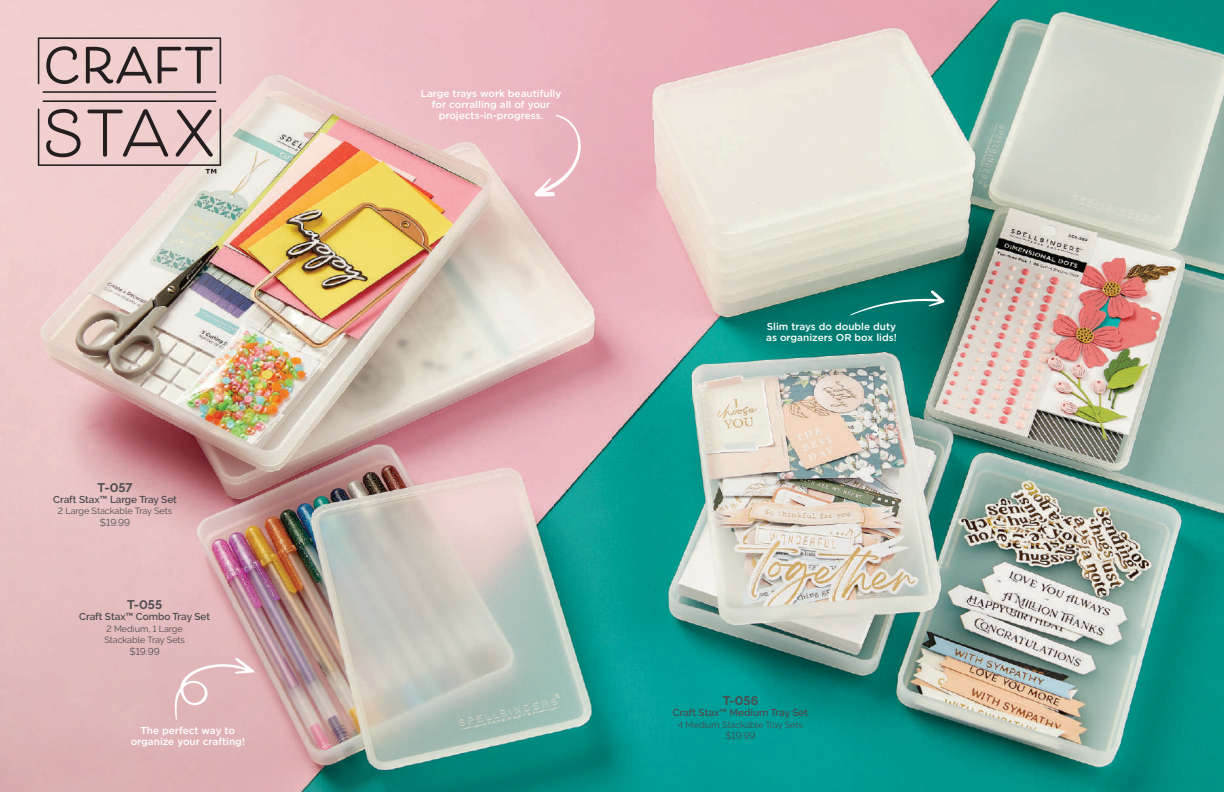
<style>
.page{position:relative;width:1224px;height:792px;background:#fff}
.page>*{position:absolute;margin:0;border:0;box-sizing:border-box;transform-origin:0 0}
.t1{font:700 12.5px "Raleway";color:#4d4c4f}
.t2{font:700 12px "Raleway";color:#fff}
.t3{font:500 10px/11px "Gotham";color:#fff;text-align:center}
.t4{font:600 10px "Raleway";color:#4d4c4f}
.t5{font:10px "Raleway";color:#4d4c4f}
.t6{font:9px/11.5px "Raleway";color:#4d4c4f}
</style>
<div class="page">
<img style="left:0;top:0;width:1224px;height:792px">
<svg style="left:850px;top:290px;width:95px;height:26px;background:#197e75"></svg>
<svg style="left:38px;top:37px;width:183px;height:47px;background:#c1a5a5"></svg>
<hr style="left:43px;top:91px;width:173px;height:2px;background:#231f20">
<hr style="left:43px;top:100px;width:173px;height:2px;background:#231f20">
<svg style="left:38px;top:109px;width:183px;height:65px;background:#caaeae"></svg>
<svg style="left:534px;top:115px;width:48px;height:81px;background:#ebbbc3"></svg>
<svg style="left:174px;top:658px;width:81px;height:62px;background:#e3bcbf"></svg>
<p class="t1" style="left:98px;top:480px;width:36px">T-057</p>
<p class="t4" style="left:53px;top:494px;width:125px">Craft Stax™ Large Tray Set</p>
<p class="t6" style="left:58px;top:505px;width:116px">2 Large Stackable Tray Sets</p>
<p class="t5" style="left:100px;top:516px;width:32px">$19.99</p>
<p class="t1" style="left:127px;top:598px;width:37px">T-055</p>
<p class="t4" style="left:79px;top:611px;width:133px">Craft Stax™ Combo Tray Set</p>
<p class="t6" style="left:104px;top:623px;width:82px">2 Medium, 1 Large<br>Stackable Tray Sets</p>
<p class="t5" style="left:130px;top:645px;width:32px">$19.99</p>
<p class="t3" style="left:131px;top:725px;width:116px">The perfect way to organize your crafting!</p>
<p class="t3" style="left:421px;top:88px;width:142px">Large trays work beautifully for corralling all of your projects-in-progress.</p>
<p class="t3" style="left:766px;top:321px;width:132px;text-align:left">Slim trays do double duty as organizers OR box lids!</p>
<p class="t2" style="left:872px;top:424px;width:9px">3</p>
<p class="t1" style="left:723px;top:694px;width:37px">T-056</p>
<p class="t4" style="left:673px;top:707px;width:137px">Craft Stax™ Medium Tray Set</p>
<p class="t6" style="left:678px;top:719px;width:126px">4 Medium Stackable Tray Sets</p>
<p class="t5" style="left:725px;top:730px;width:32px">$19.99</p>
</div>
